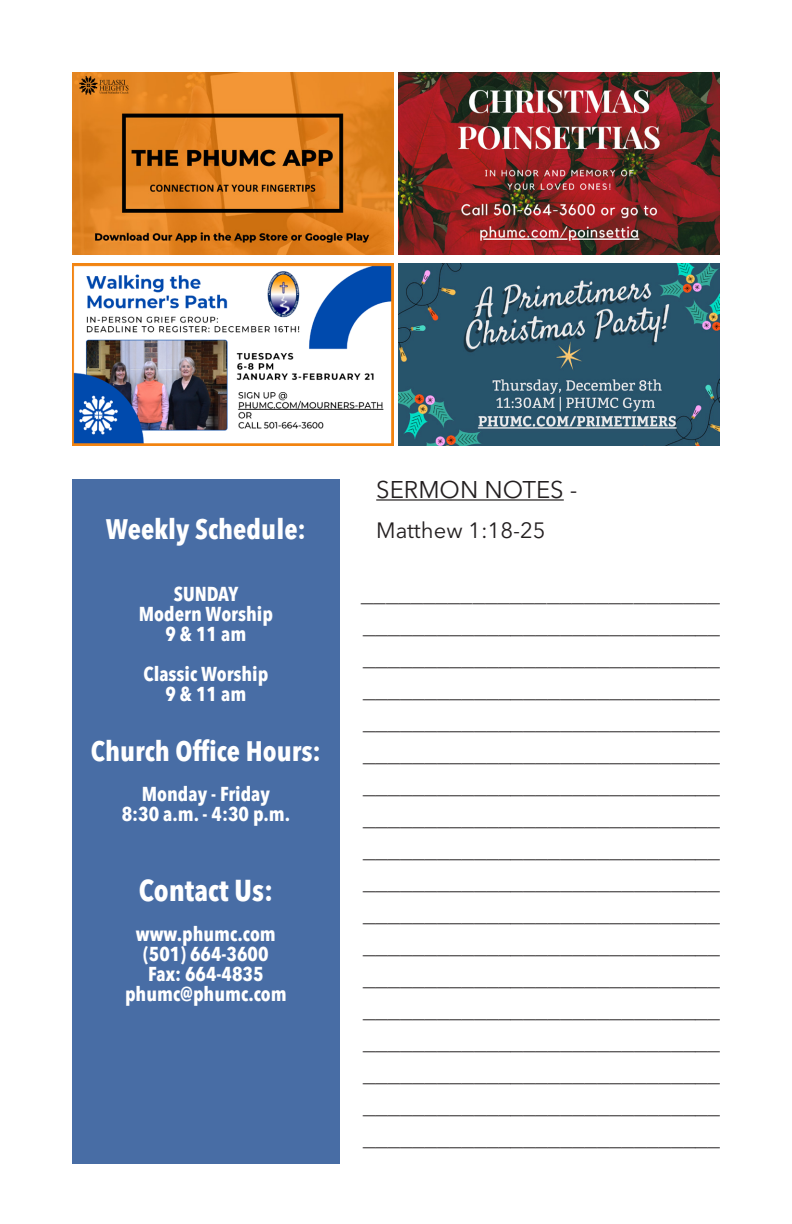
<style>
.page{position:relative;width:792px;height:1224px;background:#fff}
.page>*{position:absolute;margin:0;border:0;box-sizing:border-box;transform-origin:0 0}
.t1{font:700 condensed 30px "Avenir Next LT Pro";color:#fff}
.t2{font:700 condensed 28px "Avenir Next LT Pro";color:#fff}
.t3{font:24px/32px "Times New Roman";color:#231f20;text-align:justify}
.t4{font:24px "Avenir Next LT Pro";color:#231f20}
.t5{font:22px "Avenir Next LT Pro";color:#231f20}
.t6{font:700 condensed 20px "Avenir Next LT Pro";color:#fff}
</style>
<div class="page">
<img style="left:72px;top:72px;width:321px;height:182px">
<img style="left:399px;top:72px;width:321px;height:182px">
<img style="left:72px;top:264px;width:321px;height:182px">
<img style="left:399px;top:264px;width:321px;height:182px">
<div style="left:72px;top:479px;width:268px;height:685px;background:#486da5"></div>
<hr style="left:376px;top:499px;width:188px;height:2px;background:#231f20">
<p class="t2" style="left:106px;top:512px;width:202px">Weekly Schedule:</p>
<p class="t6" style="left:174px;top:582px;width:66px">SUNDAY</p>
<p class="t6" style="left:139px;top:602px;width:136px">Modern Worship</p>
<p class="t6" style="left:165px;top:622px;width:82px">9 &amp; 11 am</p>
<p class="t6" style="left:143px;top:662px;width:126px">Classic Worship</p>
<p class="t6" style="left:165px;top:682px;width:82px">9 &amp; 11 am</p>
<p class="t2" style="left:91px;top:734px;width:232px">Church Office Hours:</p>
<p class="t6" style="left:142px;top:782px;width:130px">Monday - Friday</p>
<p class="t6" style="left:122px;top:802px;width:170px">8:30 a.m. - 4:30 p.m.</p>
<p class="t1" style="left:139px;top:872px;width:136px">Contact Us:</p>
<p class="t6" style="left:136px;top:922px;width:141px">www.phumc.com</p>
<p class="t6" style="left:143px;top:942px;width:127px">(501) 664-3600</p>
<p class="t6" style="left:148px;top:962px;width:117px">Fax: 664-4835</p>
<p class="t6" style="left:125px;top:982px;width:163px">phumc@phumc.com</p>
<p class="t4" style="left:376px;top:475px;width:203px">SERMON NOTES -</p>
<p class="t5" style="left:376px;top:517px;width:171px">Matthew 1:18-25</p>
<p class="t3" style="left:361px;top:574px;width:360px">_____________________________ _____________________________ _____________________________ _____________________________ _____________________________ _____________________________ _____________________________ _____________________________ _____________________________ _____________________________ _____________________________ _____________________________ _____________________________ _____________________________ _____________________________ _____________________________ _____________________________ _____________________________</p>
</div>
